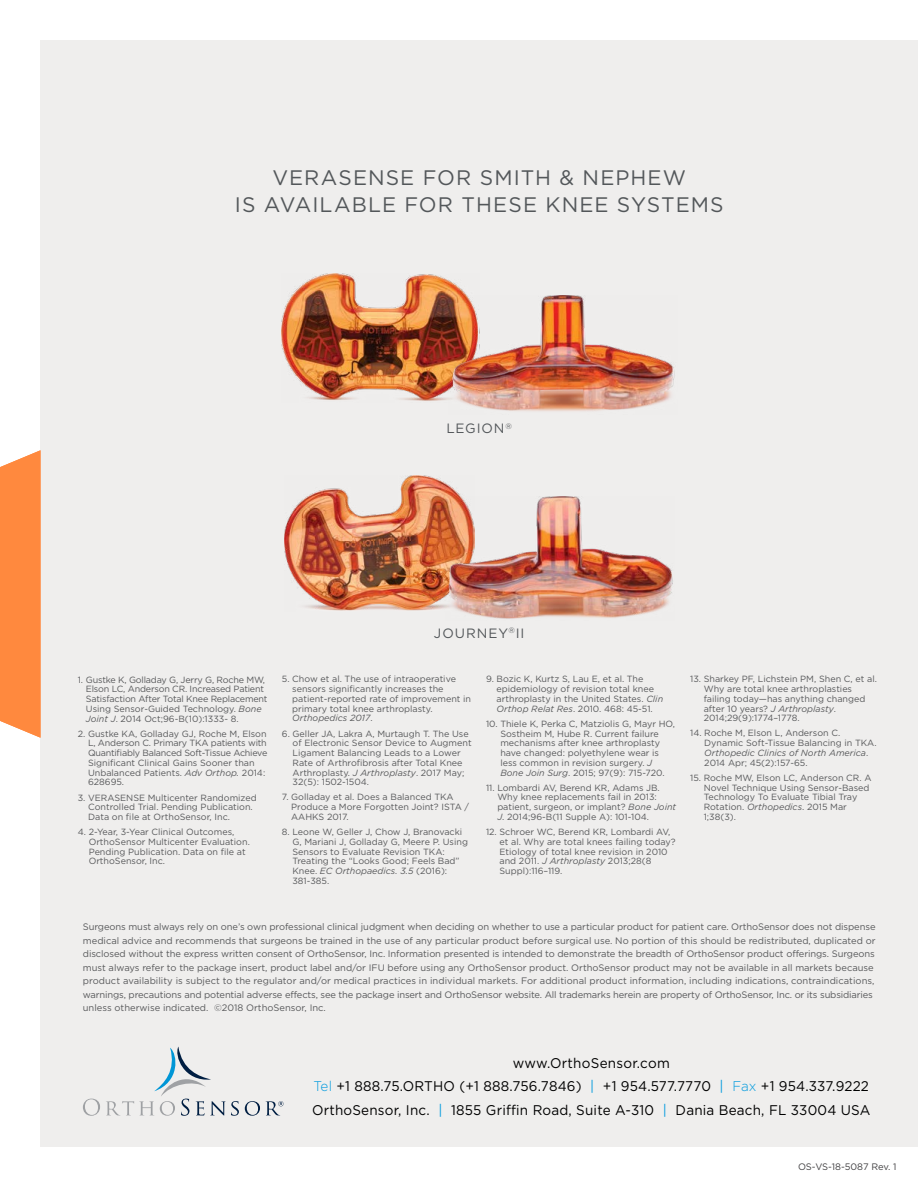
<style>
.page{position:relative;width:918px;height:1188px;background:#fff}
.page>*{position:absolute;margin:0;border:0;box-sizing:border-box;transform-origin:0 0}
.t1{font:21px/27px "Gotham";letter-spacing:.05em;color:#53575a;text-align:center}
.t2{font:14.1px/23.4px "Gotham";letter-spacing:.015em;color:#000;text-align:center;scale:.96 1}
.t3{font:13.5px "Gotham";letter-spacing:.07em;color:#53575a}
.t4{font:9.3px/13.5px "Gotham";letter-spacing:-.01em;color:#58595b}
.t5{font:9.3px "Gotham";letter-spacing:-.005em;color:#414042}
.t6{font:9px/9.8px "Gotham";color:#58595b}
.t7{font:9px/9.8px "Gotham";letter-spacing:-.02em;color:#58595b}
.s1{font-style:italic}
.s2{font-weight:300;color:#009ade}
.s3{color:#009ade}
</style>
<div class="page">
<div style="left:40px;top:40px;width:878px;height:1108px;background:#efeeed"></div>
<svg style="left:83px;top:1099px;width:17px;height:17px"></svg>
<svg style="left:245px;top:1101px;width:15px;height:15px"></svg>
<svg style="left:106px;top:1047px;width:133px;height:69px"></svg>
<svg style="left:266px;top:1101px;width:18px;height:14px"></svg>
<img style="left:281px;top:274px;width:187px;height:127px">
<img style="left:448px;top:296px;width:227px;height:115px">
<div style="left:0;top:450px;width:40px;height:288px;background:#ff893e"></div>
<img style="left:284px;top:475px;width:178px;height:136px">
<img style="left:445px;top:497px;width:228px;height:122px">
<h1 class="t1" style="left:235px;top:164px;width:490px">VERASENSE FOR SMITH &amp; NEPHEW<br>IS AVAILABLE FOR THESE KNEE SYSTEMS</h1>
<h3 class="t3" style="left:446px;top:421px;width:67px">LEGION<sup>®</sup></h3>
<p class="t7" style="left:86px;top:674px;width:183px;text-indent:-8px">1. Gustke K, Golladay G, Jerry G, Roche MW, Elson LC, Anderson CR. Increased Patient Satisfaction After Total Knee Replacement Using Sensor-Guided Technology. <span class="s1">Bone Joint J</span>. 2014 Oct;96-B(10):1333- 8.</p>
<p class="t6" style="left:88px;top:728px;width:181px;text-indent:-10px">2. Gustke KA, Golladay GJ, Roche M, Elson L, Anderson C. Primary TKA patients with Quantifiably Balanced Soft-Tissue Achieve Significant Clinical Gains Sooner than Unbalanced Patients. <span class="s1">Adv Orthop.</span> 2014:<br>628695.</p>
<p class="t6" style="left:88px;top:792px;width:170px;text-indent:-10px">3. VERASENSE Multicenter Randomized<br>Controlled Trial. Pending Publication.<br>Data on file at OrthoSensor, Inc.</p>
<p class="t6" style="left:89px;top:827px;width:163px;text-indent:-11px">4. 2-Year, 3-Year Clinical Outcomes, OrthoSensor Multicenter Evaluation.<br>Pending Publication. Data on file at OrthoSensor, Inc.</p>
<h3 class="t3" style="left:434px;top:626px;width:92px">JOURNEY<sup>®</sup>II</h3>
<p class="t6" style="left:292px;top:674px;width:180px;text-indent:-10px">5. Chow et al. The use of intraoperative sensors significantly increases the patient-reported rate of improvement in primary total knee arthroplasty.<br><span class="s1">Orthopedics 2017</span>.</p>
<p class="t6" style="left:293px;top:728px;width:181px;text-indent:-11px">6. Geller JA, Lakra A, Murtaugh T. The Use of Electronic Sensor Device to Augment Ligament Balancing Leads to a Lower Rate of Arthrofibrosis after Total Knee Arthroplasty. <span class="s1">J Arthroplasty</span>. 2017 May; 32(5): 1502-1504.</p>
<p class="t6" style="left:291px;top:792px;width:179px;text-indent:-9px">7. Golladay et al. Does a Balanced TKA<br>Produce a More Forgotten Joint? ISTA /<br>AAHKS 2017.</p>
<p class="t6" style="left:292px;top:827px;width:177px;text-indent:-11px">8. Leone W, Geller J, Chow J, Branovacki<br>G, Mariani J, Golladay G, Meere P. Using<br>Sensors to Evaluate Revision TKA:<br>Treating the “Looks Good; Feels Bad”<br>Knee. <span class="s1">EC Orthopaedics. 3.5</span> (2016):<br>381-385.</p>
<p class="t6" style="left:497px;top:674px;width:168px;text-indent:-11px">9. Bozic K, Kurtz S, Lau E, et al. The epidemiology of revision total knee arthroplasty in the United States. <span class="s1">Clin Orthop Relat Res</span>. 2010. 468: 45-51.</p>
<p class="t6" style="left:500px;top:719px;width:176px;text-indent:-14px">10. Thiele K, Perka C, Matziolis G, Mayr HO, Sostheim M, Hube R. Current failure mechanisms after knee arthroplasty have changed: polyethylene wear is less common in revision surgery. <span class="s1">J Bone Join Surg</span>. 2015; 97(9): 715-720.</p>
<p class="t6" style="left:497px;top:782px;width:180px;text-indent:-11px">11. Lombardi AV, Berend KR, Adams JB.<br>Why knee replacements fail in 2013: patient, surgeon, or implant? <span class="s1">Bone Joint J</span>. 2014;96-B(11 Supple A): 101-104.</p>
<p class="t6" style="left:500px;top:827px;width:178px;text-indent:-14px">12. Schroer WC, Berend KR, Lombardi AV, et al. Why are total knees failing today?<br>Etiology of total knee revision in 2010 and 2011. <span class="s1">J Arthroplasty</span> 2013;28(8<br>Suppl):116–119.</p>
<p class="t6" style="left:704px;top:674px;width:175px;text-indent:-14px">13. Sharkey PF, Lichstein PM, Shen C, et al.<br>Why are total knee arthroplasties failing today—has anything changed after 10 years? <span class="s1">J Arthroplasty</span>.<br>2014;29(9):1774–1778.</p>
<p class="t6" style="left:704px;top:728px;width:174px;text-indent:-14px">14. Roche M, Elson L, Anderson C.<br>Dynamic Soft-Tissue Balancing in TKA.<br><span class="s1">Orthopedic Clinics of North America</span>.<br>2014 Apr; 45(2):157-65.</p>
<p class="t6" style="left:704px;top:773px;width:169px;text-indent:-14px">15. Roche MW, Elson LC, Anderson CR. A<br>Novel Technique Using Sensor-Based<br>Technology To Evaluate Tibial Tray<br>Rotation. <span class="s1">Orthopedics</span>. 2015 Mar<br>1;38(3).</p>
<p class="t4" style="left:83px;top:920px;width:794px">Surgeons must always rely on one’s own professional clinical judgment when deciding on whether to use a particular product for patient care. OrthoSensor does not dispense medical advice and recommends that surgeons be trained in the use of any particular product before surgical use. No portion of this should be redistributed, duplicated or disclosed without the express written consent of OrthoSensor, Inc. Information presented is intended to demonstrate the breadth of OrthoSensor product offerings. Surgeons must always refer to the package insert, product label and/or IFU before using any OrthoSensor product. OrthoSensor product may not be available in all markets because product availability is subject to the regulator and/or medical practices in individual markets. For additional product information, including indications, contraindications, warnings, precautions and potential adverse effects, see the package insert and OrthoSensor website. All trademarks herein are property of OrthoSensor, Inc. or its subsidiaries unless otherwise indicated. ©2018 OrthoSensor, Inc.</p>
<h2 class="t2" style="left:312px;top:1051px;width:583px">www.OrthoSensor.com<br><span class="s2">Tel</span> +1 888.75.ORTHO (+1 888.756.7846) <span class="s3">|</span> +1 954.577.7770 <span class="s3">|</span> <span class="s2">Fax</span> +1 954.337.9222<br>OrthoSensor, Inc. <span class="s3">|</span> 1855 Griffin Road, Suite A-310 <span class="s3">|</span> Dania Beach, FL 33004 USA</h2>
<p class="t5" style="left:798px;top:1162px;width:100px">OS-VS-18-5087 Rev. 1</p>
</div>
